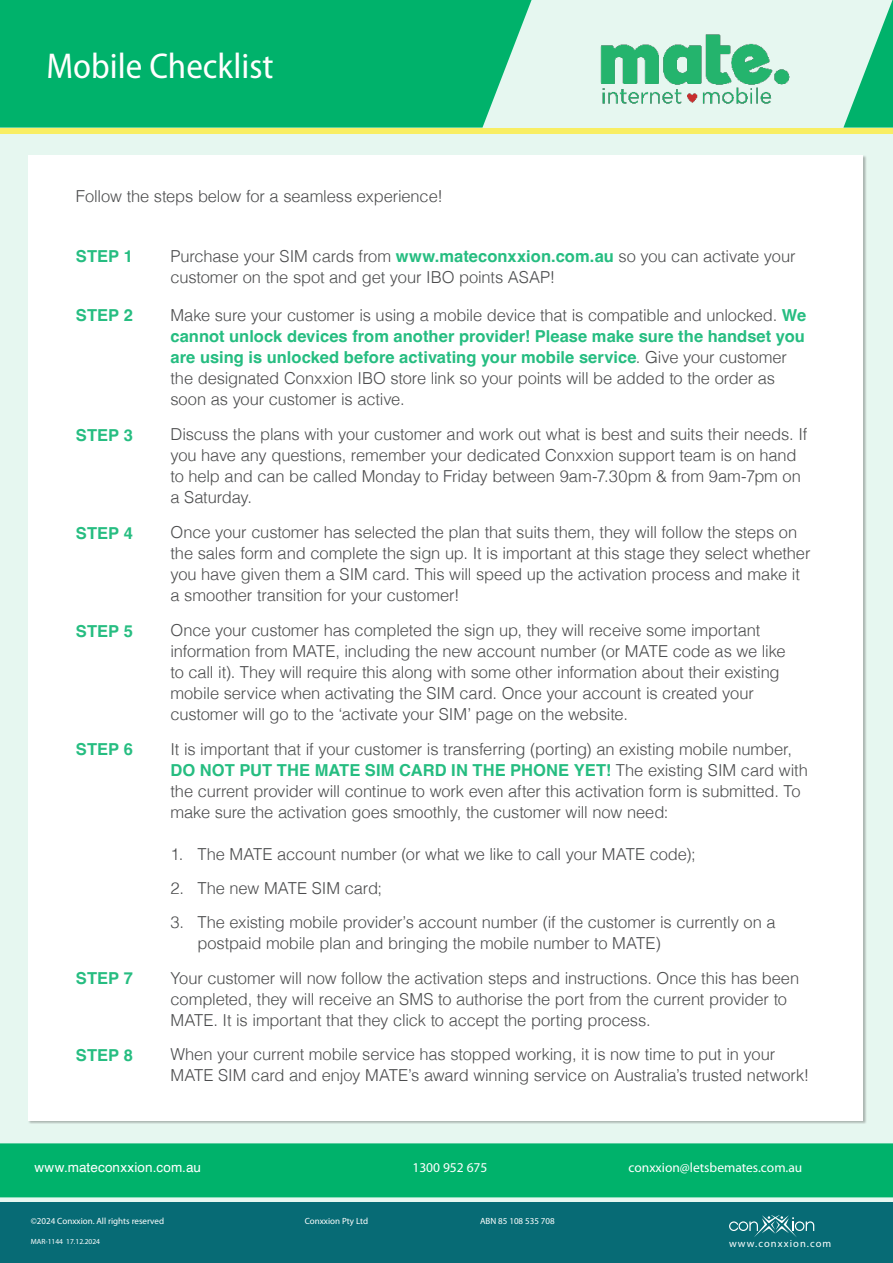
<style>
.page{position:relative;width:893px;height:1263px;background:#e6f7f0}
.page>*{position:absolute;margin:0;border:0;box-sizing:border-box;transform-origin:0 0}
.t1{font:semi-condensed 36px "Myriad Pro";color:#fff}
.SUMO_Subheader_TOC{font:300 16.5px/21px "Helvetica";letter-spacing:-.01em;color:#4b4c4d}
.SUMO_Subheader_TOC-2{font:700 16.5px "Helvetica";color:#26bd81}
.t2{font:13.5px "Myriad Pro";color:#fff}
.t3{font:13.5px "Helvetica";letter-spacing:.01em;color:#fff}
.t4{font:10.5px "Myriad Pro";letter-spacing:.1em;color:#fff}
.t5{font:9px "Myriad Pro";color:#fff}
.t6{font:7.5px "Myriad Pro";color:#fff}
.s1{font-weight:700;color:#26bd81}
</style>
<div class="page">
<div style="left:28px;top:155px;width:835px;height:966px;background:#fff"></div>
<div style="left:0;top:0;width:531px;height:128px;background:#00b26b"></div>
<div style="left:0;top:1202px;width:893px;height:61px;background:#076b75"></div>
<svg style="left:843px;top:0;width:50px;height:128px"></svg>
<img style="left:573px;top:34px;width:243px;height:95px">
<div style="left:0;top:1143px;width:893px;height:54px;background:#00b26b"></div>
<div style="left:0;top:129px;width:893px;height:5px;background:#f8ee63"></div>
<svg style="left:729px;top:1215px;width:85px;height:22px"></svg>
<h1 class="t1" style="left:46px;top:44px;width:229px">Mobile Checklist</h1>
<p class="SUMO_Subheader_TOC" style="left:76px;top:184px;width:368px">Follow the steps below for a seamless experience!</p>
<p class="SUMO_Subheader_TOC-2" style="left:76px;top:246px;width:58px">STEP 1</p>
<p class="SUMO_Subheader_TOC" style="left:170px;top:244px;width:627px">Purchase your SIM cards from <span class="s1">www.mateconxxion.com.au</span> so you can activate your customer on the spot and get your IBO points ASAP!</p>
<p class="SUMO_Subheader_TOC-2" style="left:76px;top:305px;width:58px">STEP 2</p>
<p class="SUMO_Subheader_TOC" style="left:170px;top:304px;width:637px">Make sure your customer is using a mobile device that is compatible and unlocked. <span class="s1">We cannot unlock devices from another provider! Please make sure the handset you are using is unlocked before activating your mobile service</span>. Give your customer the designated Conxxion IBO store link so your points will be added to the order as soon as your customer is active.</p>
<p class="SUMO_Subheader_TOC-2" style="left:76px;top:425px;width:58px">STEP 3</p>
<p class="SUMO_Subheader_TOC" style="left:170px;top:423px;width:638px">Discuss the plans with your customer and work out what is best and suits their needs. If you have any questions, remember your dedicated Conxxion support team is on hand to help and can be called Monday to Friday between 9am-7.30pm &amp; from 9am-7pm on a Saturday.</p>
<p class="SUMO_Subheader_TOC-2" style="left:76px;top:523px;width:58px">STEP 4</p>
<p class="SUMO_Subheader_TOC" style="left:170px;top:521px;width:642px">Once your customer has selected the plan that suits them, they will follow the steps on the sales form and complete the sign up. It is important at this stage they select whether you have given them a SIM card. This will speed up the activation process and make it a smoother transition for your customer!</p>
<p class="SUMO_Subheader_TOC-2" style="left:76px;top:621px;width:58px">STEP 5</p>
<p class="SUMO_Subheader_TOC" style="left:170px;top:618px;width:617px">Once your customer has completed the sign up, they will receive some important information from MATE, including the new account number (or MATE code as we like to call it). They will require this along with some other information about their existing mobile service when activating the SIM card. Once your account is created your customer will go to the ‘activate your SIM’ page on the website.</p>
<p class="SUMO_Subheader_TOC-2" style="left:76px;top:739px;width:58px">STEP 6</p>
<p class="SUMO_Subheader_TOC" style="left:170px;top:737px;width:639px">It is important that if your customer is transferring (porting) an existing mobile number, <span class="s1">DO NOT PUT THE MATE SIM CARD IN THE PHONE YET!</span> The existing SIM card with the current provider will continue to work even after this activation form is submitted. To make sure the activation goes smoothly, the customer will now need:</p>
<p class="SUMO_Subheader_TOC" style="left:170px;top:842px;width:527px">1. The MATE account number (or what we like to call your MATE code);</p>
<p class="SUMO_Subheader_TOC" style="left:170px;top:876px;width:213px">2. The new MATE SIM card;</p>
<p class="SUMO_Subheader_TOC" style="left:197px;top:910px;width:580px;text-indent:-27px">3. The existing mobile provider’s account number (if the customer is currently on a postpaid mobile plan and bringing the mobile number to MATE)</p>
<p class="SUMO_Subheader_TOC-2" style="left:76px;top:968px;width:58px">STEP 7</p>
<p class="SUMO_Subheader_TOC" style="left:170px;top:966px;width:630px">Your customer will now follow the activation steps and instructions. Once this has been completed, they will receive an SMS to authorise the port from the current provider to<br>MATE. It is important that they click to accept the porting process.</p>
<p class="SUMO_Subheader_TOC-2" style="left:76px;top:1045px;width:58px">STEP 8</p>
<p class="SUMO_Subheader_TOC" style="left:170px;top:1043px;width:640px">When your current mobile service has stopped working, it is now time to put in your<br>MATE SIM card and enjoy MATE’s award winning service on Australia’s trusted network!</p>
<p class="t3" style="left:34px;top:1157px;width:168px">www.mateconxxion.com.au</p>
<p class="t2" style="left:412px;top:1159px;width:76px">1300 952 675</p>
<p class="t2" style="left:628px;top:1159px;width:175px">conxxion@letsbemates.com.au</p>
<p class="t5" style="left:31px;top:1216px;width:135px">©2024 Conxxion. All rights reserved</p>
<p class="t5" style="left:305px;top:1216px;width:65px">Conxxion Pty Ltd</p>
<p class="t5" style="left:480px;top:1216px;width:76px">ABN 85 108 535 708</p>
<p class="t6" style="left:31px;top:1237px;width:71px">MAR-1144 17.12.2024</p>
<p class="t4" style="left:729px;top:1237px;width:104px">www.conxxion.com</p>
</div>
